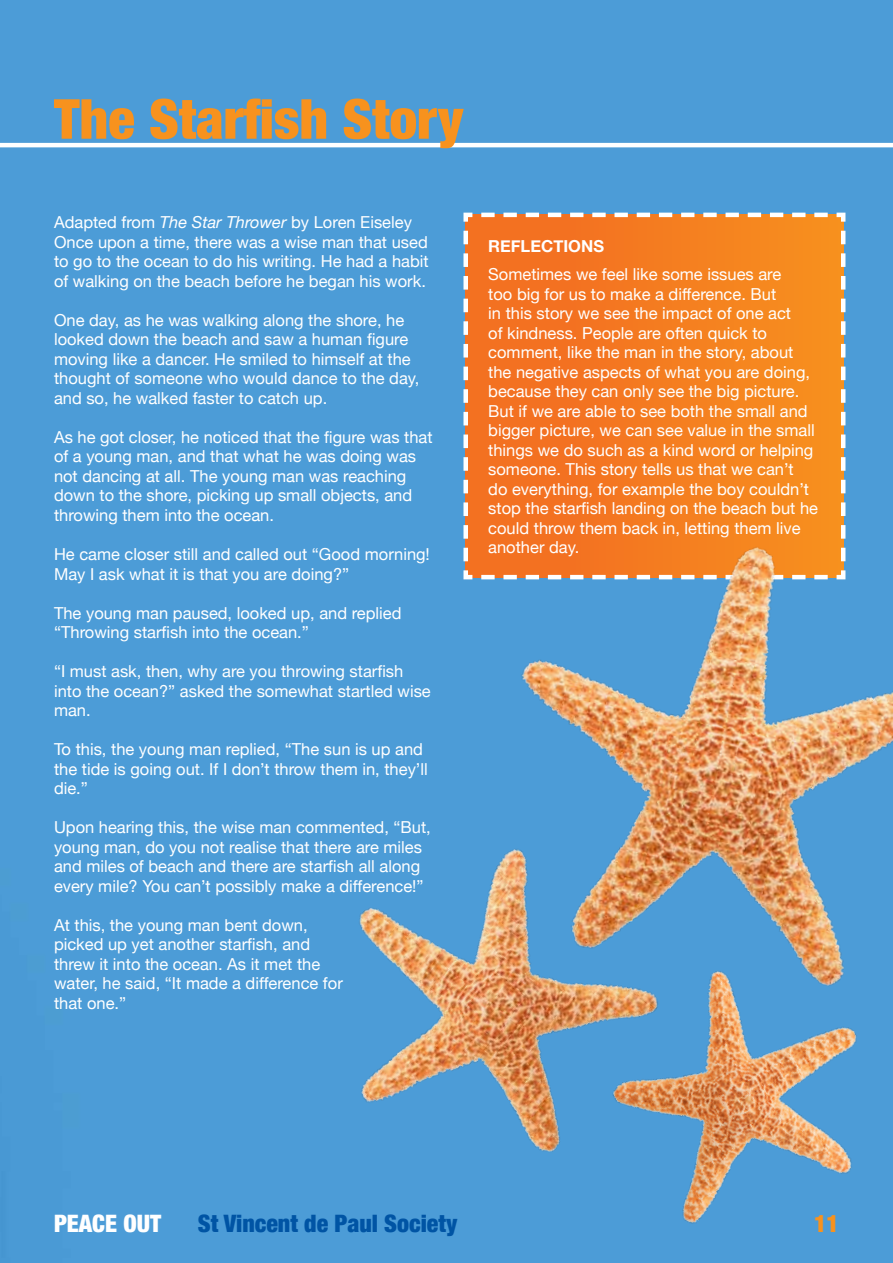
<style>
.page{position:relative;width:893px;height:1263px;background:#4c9cd7}
.page>*{position:absolute;margin:0;border:0;box-sizing:border-box;transform-origin:0 0}
.t1{font:900 condensed 55.2px "Helvetica Neue";color:#f7921e}
.t2{font:900 condensed 24px "Helvetica Neue";color:#0054a4}
.t3{font:900 condensed 24px "Helvetica Neue";color:#fff}
.t4{font:900 condensed 24px "Helvetica Neue";color:#f7921e}
.t5{font:16.5px/19.5px "Helvetica Neue";color:#fff}
.t6{font:700 16.5px "Helvetica Neue";color:#fff}
.s1{font-style:italic}
</style>
<div class="page">
<hr style="left:0;top:143px;width:893px;height:4px;background:#fff">
<svg style="left:461px;top:210px;width:387px;height:293px;background:#f0802a"></svg>
<img style="left:457px;top:503px;width:436px;height:416px">
<img style="left:265px;top:786px;width:432px;height:434px">
<img style="left:577px;top:919px;width:316px;height:344px">
<h1 class="t1" style="left:54px;top:85px;width:411px">The Starfish Story</h1>
<p class="t5" style="left:54px;top:213px;width:376px">Adapted from <span class="s1">The Star Thrower</span> by Loren Eiseley Once upon a time, there was a wise man that used to go to the ocean to do his writing. He had a habit of walking on the beach before he began his work.</p>
<p class="t5" style="left:54px;top:310px;width:367px">One day, as he was walking along the shore, he looked down the beach and saw a human figure moving like a dancer. He smiled to himself at the thought of someone who would dance to the day, and so, he walked faster to catch up.</p>
<p class="t5" style="left:54px;top:427px;width:380px">As he got closer, he noticed that the figure was that of a young man, and that what he was doing was not dancing at all. The young man was reaching down to the shore, picking up small objects, and throwing them into the ocean.</p>
<p class="t5" style="left:54px;top:544px;width:377px">He came closer still and called out “Good morning!<br>May I ask what it is that you are doing?”</p>
<p class="t5" style="left:54px;top:603px;width:349px">The young man paused, looked up, and replied “Throwing starfish into the ocean.”</p>
<p class="t5" style="left:54px;top:661px;width:378px">“I must ask, then, why are you throwing starfish into the ocean?” asked the somewhat startled wise man.</p>
<p class="t5" style="left:54px;top:739px;width:375px">To this, the young man replied, “The sun is up and the tide is going out. If I don’t throw them in, they’ll die.”</p>
<p class="t5" style="left:54px;top:817px;width:378px">Upon hearing this, the wise man commented, “But, young man, do you not realise that there are miles and miles of beach and there are starfish all along every mile? You can’t possibly make a difference!”</p>
<p class="t5" style="left:54px;top:915px;width:290px">At this, the young man bent down, picked up yet another starfish, and threw it into the ocean. As it met the water, he said, “It made a difference for that one.”</p>
<p class="t6" style="left:488px;top:236px;width:86px">REFLECTION</p>
<p class="t6" style="left:593px;top:236px;width:12px">S</p>
<p class="t5" style="left:488px;top:265px;width:331px">Sometimes we feel like some issues are<br>too big for us to make a difference. But<br>in this story we see the impact of one act<br>of kindness. People are often quick to comment, like the man in the story, about the negative aspects of what you are doing, because they can only see the big picture.<br>But if we are able to see both the small and bigger picture, we can see value in the small things we do such as a kind word or helping someone. This story tells us that we can’t<br>do everything, for example the boy couldn’t stop the starfish landing on the beach but he could throw them back in, letting them live another day.</p>
<h2 class="t3" style="left:54px;top:1209px;width:109px">PEACE OUT</h2>
<h2 class="t2" style="left:198px;top:1209px;width:261px">St Vincent de Paul Society</h2>
<h2 class="t4" style="left:814px;top:1209px;width:26px">11</h2>
</div>
